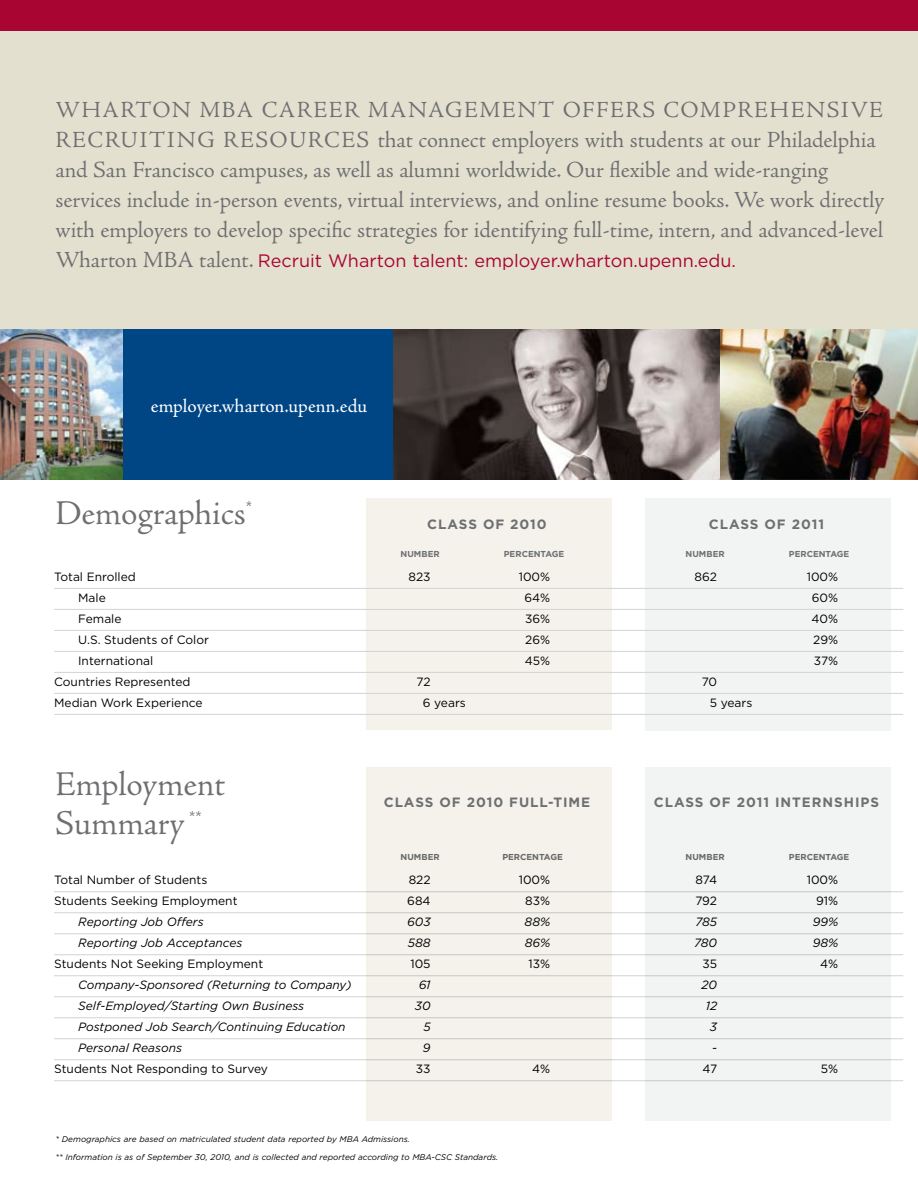
<style>
.page{position:relative;width:918px;height:1188px;background:#fff}
.page>*{position:absolute;margin:0;border:0;box-sizing:border-box;transform-origin:0 0}
.t1{font:36px/39px "Adobe Jenson";color:#6d6f71}
.t2{font:24px/30px "Adobe Jenson";letter-spacing:.005em;color:#6d6f71}
.t3{font:19.5px "Adobe Jenson Pro";letter-spacing:-.005em;color:#fff}
.t4{font:18px "Gotham";color:#a90533}
.t5{font:700 13.5px "Gotham";letter-spacing:.07em;color:#6d6f71}
.t6{font:12px "Gotham";color:#000}
.t7{font:italic 12px "Gotham";color:#000}
.t8{font:700 8.7px "Gotham";color:#6d6f71}
.t9{font:italic 8.25px "Gotham";color:#000}
.s1{font-family:"Adobe Jenson";font-size:24px;color:#6d6f71}
</style>
<div class="page">
<img style="left:0;top:329px;width:123px;height:151px">
<div style="left:123px;top:327px;width:282px;height:153px;background:#004685"></div>
<img style="left:393px;top:329px;width:327px;height:151px">
<img style="left:720px;top:329px;width:198px;height:151px">
<div style="left:0;top:30px;width:918px;height:299px;background:#e4e0cf"></div>
<div style="left:0;top:0;width:918px;height:31px;background:#a90533"></div>
<hr style="left:54px;top:891px;width:849px;height:1px;background:#d1d3d4">
<hr style="left:54px;top:912px;width:849px;height:1px;background:#d1d3d4">
<hr style="left:54px;top:933px;width:849px;height:1px;background:#d1d3d4">
<hr style="left:54px;top:954px;width:849px;height:1px;background:#d1d3d4">
<hr style="left:54px;top:975px;width:849px;height:1px;background:#d1d3d4">
<hr style="left:54px;top:996px;width:849px;height:1px;background:#d1d3d4">
<hr style="left:54px;top:1017px;width:849px;height:1px;background:#d1d3d4">
<hr style="left:54px;top:1038px;width:849px;height:1px;background:#d1d3d4">
<hr style="left:54px;top:1059px;width:849px;height:1px;background:#d1d3d4">
<hr style="left:54px;top:1080px;width:849px;height:1px;background:#d1d3d4">
<div style="left:366px;top:498px;width:246px;height:231px;background:#f4f2eb"></div>
<div style="left:645px;top:498px;width:246px;height:232px;background:#f2f3f3"></div>
<hr style="left:54px;top:588px;width:849px;height:1px;background:#d1d3d4">
<hr style="left:54px;top:609px;width:849px;height:1px;background:#d1d3d4">
<hr style="left:54px;top:630px;width:849px;height:1px;background:#d1d3d4">
<hr style="left:54px;top:651px;width:849px;height:1px;background:#d1d3d4">
<hr style="left:54px;top:672px;width:849px;height:1px;background:#d1d3d4">
<hr style="left:54px;top:693px;width:849px;height:1px;background:#d1d3d4">
<hr style="left:54px;top:714px;width:849px;height:1px;background:#d1d3d4">
<div style="left:366px;top:767px;width:246px;height:353px;background:#f4f2eb"></div>
<div style="left:645px;top:767px;width:246px;height:353px;background:#f2f3f3"></div>
<p class="t2" style="left:55px;top:96px;width:830px">Wharton MBA Career Management offers comprehensive r ecruiting r esourc es that connect employers with students at our Philadelphia and San Francisco campuses, as well as alumni worldwide. Our flexible and wide-ranging services include in-person events, virtual interviews, and online resume books. We work directly with employers to develop specific strategies for identifying full-time, intern, and advanced-level</p>
<p class="t4" style="left:55px;top:251px;width:682px"><span class="s1">Wharton MBA talent.</span> Recruit Wharton talent: employer.wharton.upenn.edu.</p>
<p class="t3" style="left:151px;top:395px;width:218px">employer.wharton.upenn.edu</p>
<h1 class="t1" style="left:55px;top:495px;width:198px">Demographics<sup>*</sup></h1>
<p class="t5" style="left:427px;top:517px;width:121px">CLASS OF 2010</p>
<p class="t5" style="left:709px;top:517px;width:117px">C LASS OF 2011</p>
<p class="t8" style="left:401px;top:548px;width:41px">NUMBER</p>
<p class="t8" style="left:504px;top:548px;width:62px">PERCENTAGE</p>
<p class="t8" style="left:686px;top:548px;width:41px">NUMBER</p>
<p class="t8" style="left:789px;top:548px;width:62px">PERCENTAGE</p>
<p class="t6" style="left:54px;top:570px;width:83px">Total Enrolled</p>
<p class="t6" style="left:409px;top:570px;width:24px">823</p>
<p class="t6" style="left:519px;top:570px;width:33px">100%</p>
<p class="t6" style="left:695px;top:570px;width:24px">862</p>
<p class="t6" style="left:807px;top:570px;width:33px">100%</p>
<p class="t6" style="left:78px;top:591px;width:29px">Male</p>
<p class="t6" style="left:524px;top:591px;width:27px">64%</p>
<p class="t6" style="left:812px;top:591px;width:28px">60%</p>
<p class="t6" style="left:78px;top:612px;width:45px">Female</p>
<p class="t6" style="left:525px;top:612px;width:27px">36%</p>
<p class="t6" style="left:812px;top:612px;width:28px">40%</p>
<p class="t6" style="left:78px;top:633px;width:132px">U.S. Students of Color</p>
<p class="t6" style="left:525px;top:633px;width:26px">26%</p>
<p class="t6" style="left:813px;top:633px;width:26px">29%</p>
<p class="t6" style="left:78px;top:654px;width:77px">International</p>
<p class="t6" style="left:525px;top:654px;width:27px">45%</p>
<p class="t6" style="left:814px;top:654px;width:26px">37%</p>
<p class="t6" style="left:54px;top:675px;width:138px">Countries Represented</p>
<p class="t6" style="left:417px;top:675px;width:16px">72</p>
<p class="t6" style="left:702px;top:675px;width:17px">70</p>
<p class="t6" style="left:54px;top:696px;width:150px">Median Work Experience</p>
<p class="t6" style="left:423px;top:696px;width:44px">6 years</p>
<p class="t6" style="left:710px;top:696px;width:44px">5 years</p>
<h1 class="t1" style="left:55px;top:766px;width:171px">Employment<br>Summary <sup>**</sup></h1>
<p class="t5" style="left:384px;top:795px;width:208px">CLASS OF 2010 FULL-TIM E</p>
<p class="t5" style="left:654px;top:795px;width:227px">CLASS OF 2011 INTERNSHIPS</p>
<p class="t8" style="left:401px;top:852px;width:41px">NUMBER</p>
<p class="t8" style="left:502px;top:852px;width:62px">PERCENTAGE</p>
<p class="t8" style="left:686px;top:852px;width:41px">NUMBER</p>
<p class="t8" style="left:789px;top:852px;width:62px">PERCENTAGE</p>
<p class="t6" style="left:54px;top:873px;width:155px">Total Number of Students</p>
<p class="t6" style="left:409px;top:873px;width:23px">822</p>
<p class="t6" style="left:519px;top:873px;width:33px">100%</p>
<p class="t6" style="left:696px;top:873px;width:23px">874</p>
<p class="t6" style="left:807px;top:873px;width:33px">100%</p>
<p class="t6" style="left:54px;top:894px;width:185px">Students Seeking Employment</p>
<p class="t6" style="left:407px;top:894px;width:25px">684</p>
<p class="t6" style="left:525px;top:894px;width:26px">83%</p>
<p class="t6" style="left:695px;top:894px;width:23px">792</p>
<p class="t6" style="left:816px;top:894px;width:24px">91%</p>
<p class="t7" style="left:78px;top:915px;width:127px">Reporting Job Offers</p>
<p class="t7" style="left:407px;top:915px;width:25px">603</p>
<p class="t7" style="left:525px;top:915px;width:27px">88%</p>
<p class="t7" style="left:695px;top:915px;width:23px">785</p>
<p class="t7" style="left:813px;top:915px;width:27px">99%</p>
<p class="t7" style="left:78px;top:936px;width:166px">Reporting Job Acceptances</p>
<p class="t7" style="left:408px;top:936px;width:24px">588</p>
<p class="t7" style="left:525px;top:936px;width:27px">86%</p>
<p class="t7" style="left:694px;top:936px;width:25px">780</p>
<p class="t7" style="left:813px;top:936px;width:27px">98%</p>
<p class="t6" style="left:54px;top:957px;width:211px">Students Not Seeking Employment</p>
<p class="t6" style="left:410px;top:957px;width:22px">105</p>
<p class="t6" style="left:529px;top:957px;width:23px">13%</p>
<p class="t6" style="left:703px;top:957px;width:16px">35</p>
<p class="t6" style="left:820px;top:957px;width:20px">4%</p>
<p class="t7" style="left:78px;top:978px;width:275px">Company-Sponsored (Returning to Company)</p>
<p class="t7" style="left:419px;top:978px;width:13px">61</p>
<p class="t7" style="left:701px;top:978px;width:17px">20</p>
<p class="t7" style="left:78px;top:999px;width:228px">Self-Employed/Starting Own Business</p>
<p class="t7" style="left:415px;top:999px;width:17px">30</p>
<p class="t7" style="left:706px;top:999px;width:13px">12</p>
<p class="t7" style="left:78px;top:1020px;width:269px">Postponed Job Search/Continuing Education</p>
<p class="t7" style="left:423px;top:1020px;width:9px">5</p>
<p class="t7" style="left:710px;top:1020px;width:9px">3</p>
<p class="t7" style="left:78px;top:1041px;width:105px">Personal Reasons</p>
<p class="t7" style="left:423px;top:1041px;width:9px">9</p>
<p class="t7" style="left:712px;top:1041px;width:6px">-</p>
<p class="t6" style="left:54px;top:1062px;width:215px">Students Not Responding to Survey</p>
<p class="t6" style="left:416px;top:1062px;width:16px">33</p>
<p class="t6" style="left:532px;top:1062px;width:20px">4%</p>
<p class="t6" style="left:702px;top:1062px;width:16px">47</p>
<p class="t6" style="left:821px;top:1062px;width:19px">5%</p>
<p class="t9" style="left:56px;top:1135px;width:356px">* Demographics are based on matriculated student data reported by MBA Admissions.</p>
<p class="t9" style="left:56px;top:1153px;width:444px">** Information is as of September 30, 2010, and is collected and reported according to MBA-CSC Standards.</p>
</div>
